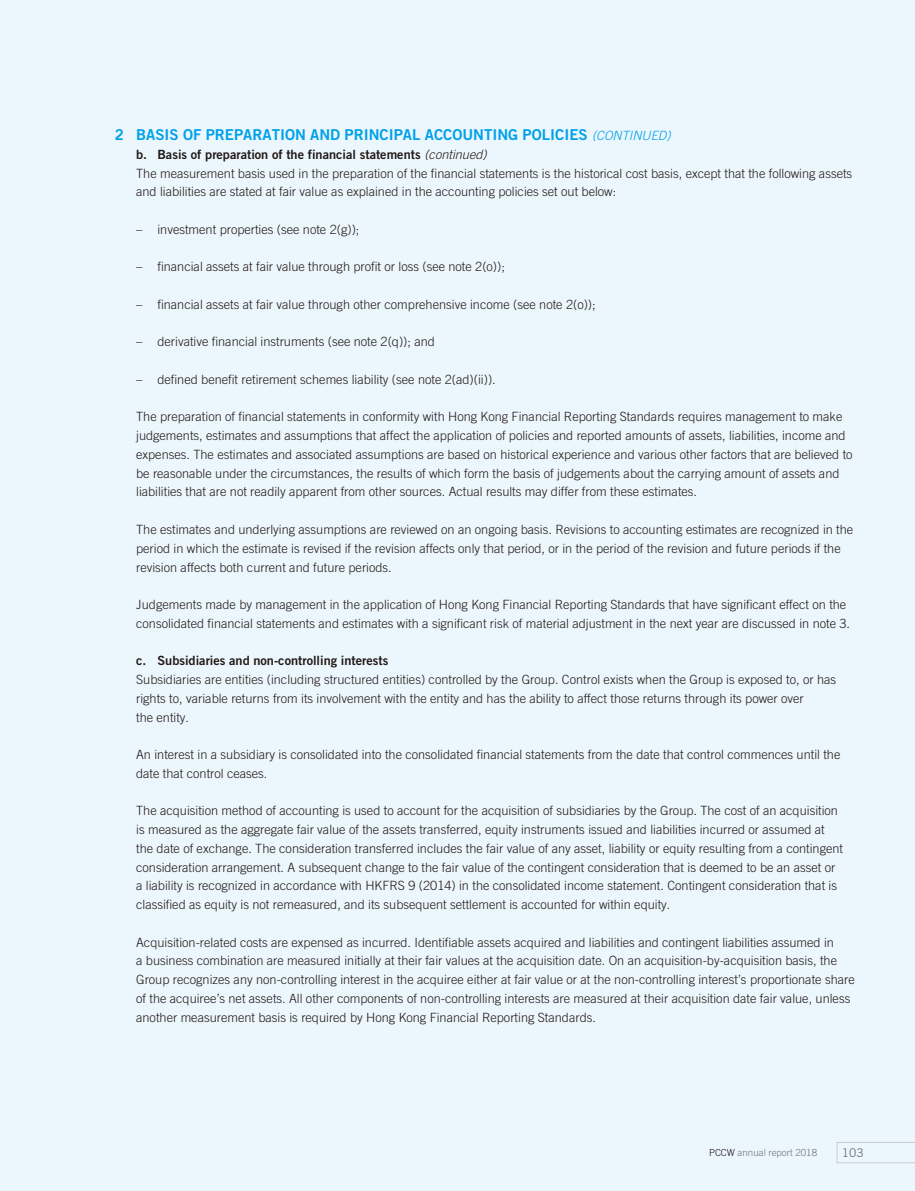
<style>
.page{position:relative;width:915px;height:1191px;background:#fff}
.page>*{position:absolute;margin:0;border:0;box-sizing:border-box;transform-origin:0 0}
.t1{font:15px "Trade Gothic LT Std Bd 2";color:#00a1e9}
.t2{font:300 12.75px/18.8px "Trade Gothic LT Std";color:#231916}
.t3{font:12.75px "Trade Gothic LT Std Bd 2";color:#231916}
.t4{font:italic 300 12.75px "Trade Gothic LT Std";color:#00a1e9}
.t5{font:12px "Trade Gothic LT Std";color:#727272}
.t6{font:300 9.75px "Trade Gothic LT Std";color:#727272}
.s1{font-family:"Trade Gothic LT Std";font-weight:300;font-style:italic}
.s2{color:#231916}
</style>
<div class="page">
<div style="left:0;top:0;width:914px;height:1191px;background:#ebf6fd"></div>
<svg style="left:836px;top:1142px;width:78px;height:21px"></svg>
<p class="t1" style="left:115px;top:125px;width:20px">2 BASIS</p>
<p class="t1" style="left:183px;top:125px;width:52px">OF PREPA</p>
<p class="t1" style="left:252px;top:125px;width:20px">RATION</p>
<p class="t1" style="left:310px;top:125px;width:11px">AND</p>
<p class="t1" style="left:344px;top:125px;width:28px">PRINCIPA</p>
<p class="t1" style="left:412px;top:125px;width:23px">L ACCO</p>
<p class="t1" style="left:462px;top:125px;width:21px">UNTING</p>
<p class="t1" style="left:522px;top:125px;width:36px">POLICIES</p>
<p class="t4" style="left:591px;top:128px;width:14px">(continued</p>
<p class="t4" style="left:666px;top:128px;width:6px">)</p>
<p class="t3" style="left:136px;top:146px;width:352px">b. Basis of preparation of the financial statements <span class="s1">(continued)</span></p>
<p class="t2" style="left:136px;top:163px;width:717px">The measurement basis used in the preparation of the financial statements is the historical cost basis, except that the following assets and liabilities are stated at fair value as explained in the accounting policies set out below:</p>
<p class="t2" style="left:136px;top:220px;width:225px">– investment properties (see note 2(g));</p>
<p class="t2" style="left:136px;top:257px;width:370px">– financial assets at fair value through profit or loss (see note 2(o));</p>
<p class="t2" style="left:136px;top:295px;width:461px">– financial assets at fair value through other comprehensive income (see note 2(o));</p>
<p class="t2" style="left:136px;top:332px;width:300px">– derivative financial instruments (see note 2(q)); and</p>
<p class="t2" style="left:136px;top:370px;width:361px">– defined benefit retirement schemes liability (see note 2(ad)(ii)).</p>
<p class="t2" style="left:136px;top:407px;width:717px">The preparation of financial statements in conformity with Hong Kong Financial Reporting Standards requires management to make judgements, estimates and assumptions that affect the application of policies and reported amounts of assets, liabilities, income and expenses. The estimates and associated assumptions are based on historical experience and various other factors that are believed to be reasonable under the circumstances, the results of which form the basis of judgements about the carrying amount of assets and liabilities that are not readily apparent from other sources. Actual results may differ from these estimates.</p>
<p class="t2" style="left:136px;top:520px;width:718px">The estimates and underlying assumptions are reviewed on an ongoing basis. Revisions to accounting estimates are recognized in the period in which the estimate is revised if the revision affects only that period, or in the period of the revision and future periods if the revision affects both current and future periods.</p>
<p class="t2" style="left:136px;top:595px;width:715px">Judgements made by management in the application of Hong Kong Financial Reporting Standards that have significant effect on the consolidated financial statements and estimates with a significant risk of material adjustment in the next year are discussed in note 3.</p>
<p class="t3" style="left:136px;top:653px;width:253px">c. Subsidiaries and non-controlling interests</p>
<p class="t2" style="left:136px;top:670px;width:701px">Subsidiaries are entities (including structured entities) controlled by the Group. Control exists when the Group is exposed to, or has rights to, variable returns from its involvement with the entity and has the ability to affect those returns through its power over<br>the entity.</p>
<p class="t2" style="left:136px;top:745px;width:705px">An interest in a subsidiary is consolidated into the consolidated financial statements from the date that control commences until the date that control ceases.</p>
<p class="t2" style="left:136px;top:801px;width:708px">The acquisition method of accounting is used to account for the acquisition of subsidiaries by the Group. The cost of an acquisition is measured as the aggregate fair value of the assets transferred, equity instruments issued and liabilities incurred or assumed at the date of exchange. The consideration transferred includes the fair value of any asset, liability or equity resulting from a contingent consideration arrangement. A subsequent change to the fair value of the contingent consideration that is deemed to be an asset or a liability is recognized in accordance with HKFRS 9 (2014) in the consolidated income statement. Contingent consideration that is classified as equity is not remeasured, and its subsequent settlement is accounted for within equity.</p>
<p class="t2" style="left:136px;top:932px;width:719px">Acquisition-related costs are expensed as incurred. Identifiable assets acquired and liabilities and contingent liabilities assumed in<br>a business combination are measured initially at their fair values at the acquisition date. On an acquisition-by-acquisition basis, the Group recognizes any non-controlling interest in the acquiree either at fair value or at the non-controlling interest’s proportionate share of the acquiree’s net assets. All other components of non-controlling interests are measured at their acquisition date fair value, unless another measurement basis is required by Hong Kong Financial Reporting Standards.</p>
<p class="t6" style="left:708px;top:1146px;width:109px"><span class="s2">PCCW</span> annual report 2018</p>
<p class="t5" style="left:841px;top:1145px;width:23px">103</p>
</div>
